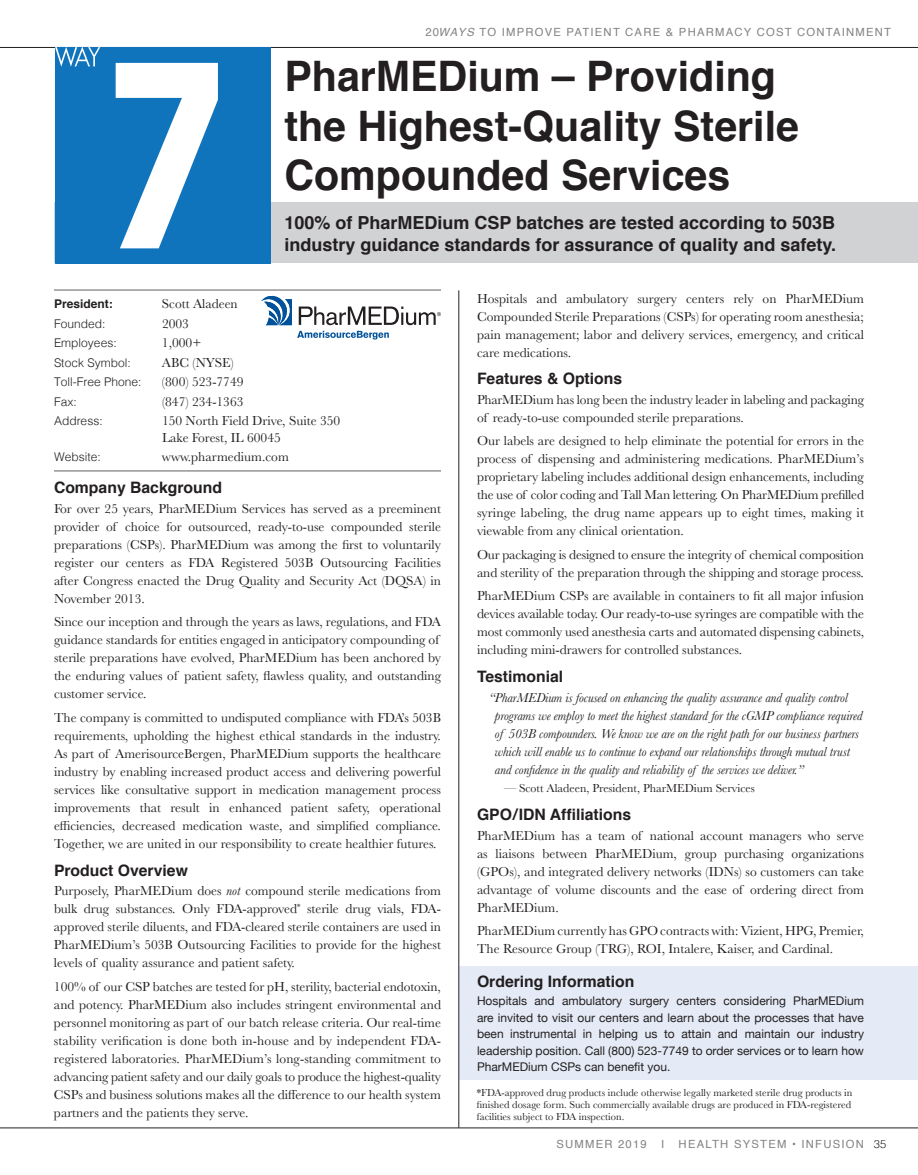
<style>
.page{position:relative;width:918px;height:1175px;background:#fff}
.page>*{position:absolute;margin:0;border:0;box-sizing:border-box;transform-origin:0 0}
.t1{font:700 42px/49.5px "Helvetica";color:#231f20}
.t2{font:700 18px/22.5px "Helvetica";color:#231f20}
.t3{font:700 15.75px "Helvetica";color:#231f20}
.t4{font:13.5px/18px "Baskerville";color:#231f20;text-align:justify}
.t5{font:italic 13.5px/18px "Baskerville";letter-spacing:-.005em;color:#231f20}
.t6{font:12px/16.5px "Helvetica Neue";color:#231f20;text-align:justify}
.t7{font:300 12px "Helvetica";color:#231f20}
.t8{font:12px "Baskerville";color:#231f20}
.t9{font:700 12px "Helvetica";color:#231f20}
.t10{font:11.25px "Helvetica";letter-spacing:.11em;color:#808285}
.t11{font:10.5px/12px "Baskerville";color:#231f20}
.s1{font-style:italic}
.s2{font-weight:300;color:#231f20}
</style>
<div class="page">
<hr style="left:0;top:47px;width:918px;height:1px;background:#231f20">
<div style="left:459px;top:966px;width:459px;height:114px;background:#e5ebf6"></div>
<div style="left:55px;top:202px;width:863px;height:61px;background:#d1d2d4"></div>
<hr style="left:54px;top:470px;width:387px;height:1px;background:#939598">
<svg style="left:297px;top:331px;width:92px;height:8px"></svg>
<svg style="left:261px;top:296px;width:31px;height:29px"></svg>
<svg style="left:299px;top:306px;width:142px;height:19px"></svg>
<hr style="left:459px;top:290px;width:1px;height:837px;background:#231f20">
<hr style="left:54px;top:289px;width:387px;height:2px;background:#939598">
<div style="left:55px;top:47px;width:216px;height:216px;background:#1074bc"></div>
<svg style="left:116px;top:63px;width:102px;height:185px"></svg>
<svg style="left:55px;top:47px;width:45px;height:20px"></svg>
<hr style="left:0;top:1127px;width:918px;height:1px;background:#231f20">
<p class="t10" style="left:425px;top:23px;width:467px">20<span class="s1">WAYS</span> TO IMPROVE PATIENT CARE &amp; PHARMACY COST CONTAINMENT</p>
<h1 class="t1" style="left:284px;top:52px;width:516px">PharMEDium – Providing the Highest-Quality Sterile<br>Compounded Services</h1>
<h2 class="t2" style="left:284px;top:211px;width:553px">100% of PharMEDium CSP batches are tested according to 503B industry guidance standards for assurance of quality and safety.</h2>
<p class="t9" style="left:54px;top:294px;width:60px">President:</p>
<p class="t4" style="left:162px;top:295px;width:77px">Scott Aladeen</p>
<p class="t7" style="left:54px;top:313px;width:53px">Founded:</p>
<p class="t4" style="left:162px;top:314px;width:28px">2003</p>
<p class="t7" style="left:54px;top:332px;width:64px">Employees:</p>
<p class="t4" style="left:162px;top:334px;width:41px">1,000+</p>
<p class="t7" style="left:54px;top:352px;width:78px">Stock Symbol:</p>
<p class="t4" style="left:162px;top:353px;width:73px">ABC (NYSE)</p>
<p class="t7" style="left:54px;top:371px;width:89px">Toll-Free Phone:</p>
<p class="t4" style="left:162px;top:373px;width:83px">(800) 523-7749</p>
<p class="t7" style="left:54px;top:391px;width:24px">Fax:</p>
<p class="t4" style="left:162px;top:392px;width:83px">(847) 234-1363</p>
<p class="t7" style="left:54px;top:410px;width:50px">Address:</p>
<p class="t4" style="left:162px;top:413px;width:180px;line-height:16.5px">150 North Field Drive, Suite 350<br>Lake Forest, IL 60045</p>
<p class="t7" style="left:54px;top:446px;width:48px">Website:</p>
<p class="t4" style="left:162px;top:448px;width:128px">www.pharmedium.com</p>
<p class="t3" style="left:54px;top:475px;width:170px">Company Background</p>
<p class="t4" style="left:54px;top:500px;width:389px">For over 25 years, PharMEDium Services has served as a preeminent provider of choice for outsourced, ready-to-use compounded sterile preparations (CSPs). PharMEDium was among the first to voluntarily register our centers as FDA Registered 503B Outsourcing Facilities after Congress enacted the Drug Quality and Security Act (DQSA) in November 2013.</p>
<p class="t4" style="left:54px;top:613px;width:389px;text-align:left">Since our inception and through the years as laws, regulations, and FDA guidance standards for entities engaged in anticipatory compounding of sterile preparations have evolved, PharMEDium has been anchored by the enduring values of patient safety, flawless quality, and outstanding customer service.</p>
<p class="t4" style="left:54px;top:708px;width:389px">The company is committed to undisputed compliance with FDA’s 503B requirements, upholding the highest ethical standards in the industry.<br>As part of AmerisourceBergen, PharMEDium supports the healthcare industry by enabling increased product access and delivering powerful services like consultative support in medication management process improvements that result in enhanced patient safety, operational efficiencies, decreased medication waste, and simplified compliance.<br>Together, we are united in our responsibility to create healthier futures.</p>
<p class="t3" style="left:54px;top:857px;width:135px">Product Overview</p>
<p class="t4" style="left:54px;top:882px;width:389px">Purposely, PharMEDium does <span class="s1">not</span> compound sterile medications from bulk drug substances. Only FDA-approved<sup>*</sup> sterile drug vials, FDA&shy;approved sterile diluents, and FDA-cleared sterile containers are used in PharMEDium’s 503B Outsourcing Facilities to provide for the highest levels of quality assurance and patient safety.</p>
<p class="t4" style="left:54px;top:977px;width:389px">100% of our CSP batches are tested for pH, sterility, bacterial endotoxin, and potency. PharMEDium also includes stringent environmental and personnel monitoring as part of our batch release criteria. Our real-time stability verification is done both in-house and by independent FDA&shy;registered laboratories. PharMEDium’s long-standing commitment to advancing patient safety and our daily goals to produce the highest-quality CSPs and business solutions makes all the difference to our health system partners and the patients they serve.</p>
<p class="t4" style="left:477px;top:289px;width:389px">Hospitals and ambulatory surgery centers rely on PharMEDium Compounded Sterile Preparations (CSPs) for operating room anesthesia; pain management; labor and delivery services, emergency, and critical care medications.</p>
<p class="t3" style="left:477px;top:366px;width:147px">Features &amp; Options</p>
<p class="t4" style="left:477px;top:391px;width:389px">PharMEDium has long been the industry leader in labeling and packaging of ready-to-use compounded sterile preparations.</p>
<p class="t4" style="left:477px;top:432px;width:389px">Our labels are designed to help eliminate the potential for errors in the process of dispensing and administering medications. PharMEDium’s proprietary labeling includes additional design enhancements, including the use of color coding and Tall Man lettering. On PharMEDium prefilled syringe labeling, the drug name appears up to eight times, making it viewable from any clinical orientation.</p>
<p class="t4" style="left:477px;top:545px;width:388px">Our packaging is designed to ensure the integrity of chemical composition and sterility of the preparation through the shipping and storage process.</p>
<p class="t4" style="left:477px;top:587px;width:389px">PharMEDium CSPs are available in containers to fit all major infusion devices available today. Our ready-to-use syringes are compatible with the most commonly used anesthesia carts and automated dispensing cabinets, including mini-drawers for controlled substances.</p>
<p class="t3" style="left:477px;top:664px;width:88px">Testimonial</p>
<p class="t5" style="left:495px;top:688px;width:369px;text-indent:-6px">“PharMEDium is focused on enhancing the quality assurance and quality control programs we employ to meet the highest standard for the cGMP compliance required of 503B compounders. We know we are on the right path for our business partners which will enable us to continue to expand our relationships through mutual trust and confidence in the quality and reliability of the services we deliver.”</p>
<p class="t8" style="left:504px;top:780px;width:252px">— Scott Aladeen, President, PharMEDium Services</p>
<p class="t3" style="left:477px;top:802px;width:156px">GPO/IDN Affiliations</p>
<p class="t4" style="left:477px;top:826px;width:389px">PharMEDium has a team of national account managers who serve as liaisons between PharMEDium, group purchasing organizations (GPOs), and integrated delivery networks (IDNs) so customers can take advantage of volume discounts and the ease of ordering direct from PharMEDium.</p>
<p class="t4" style="left:477px;top:922px;width:389px">PharMEDium currently has GPO contracts with: Vizient, HPG, Premier,<br>The Resource Group (TRG), ROI, Intalere, Kaiser, and Cardinal.</p>
<p class="t3" style="left:477px;top:969px;width:159px">Ordering Information</p>
<p class="t6" style="left:477px;top:993px;width:389px">Hospitals and ambulatory surgery centers considering PharMEDium are invited to visit our centers and learn about the processes that have been instrumental in helping us to attain and maintain our industry leadership position. Call (800) 523-7749 to order services or to learn how PharMEDium CSPs can benefit you.</p>
<p class="t11" style="left:477px;top:1087px;width:377px">*FDA-approved drug products include otherwise legally marketed sterile drug products in finished dosage form. Such commercially available drugs are produced in FDA-registered facilities subject to FDA inspection.</p>
<p class="t10" style="left:556px;top:1135px;width:92px">SUMMER 2019</p>
<p class="t10" style="left:661px;top:1135px;width:5px">I</p>
<p class="t10" style="left:679px;top:1135px;width:209px">HEALTH SYSTEM • INFUSION <span class="s2">35</span></p>
</div>
